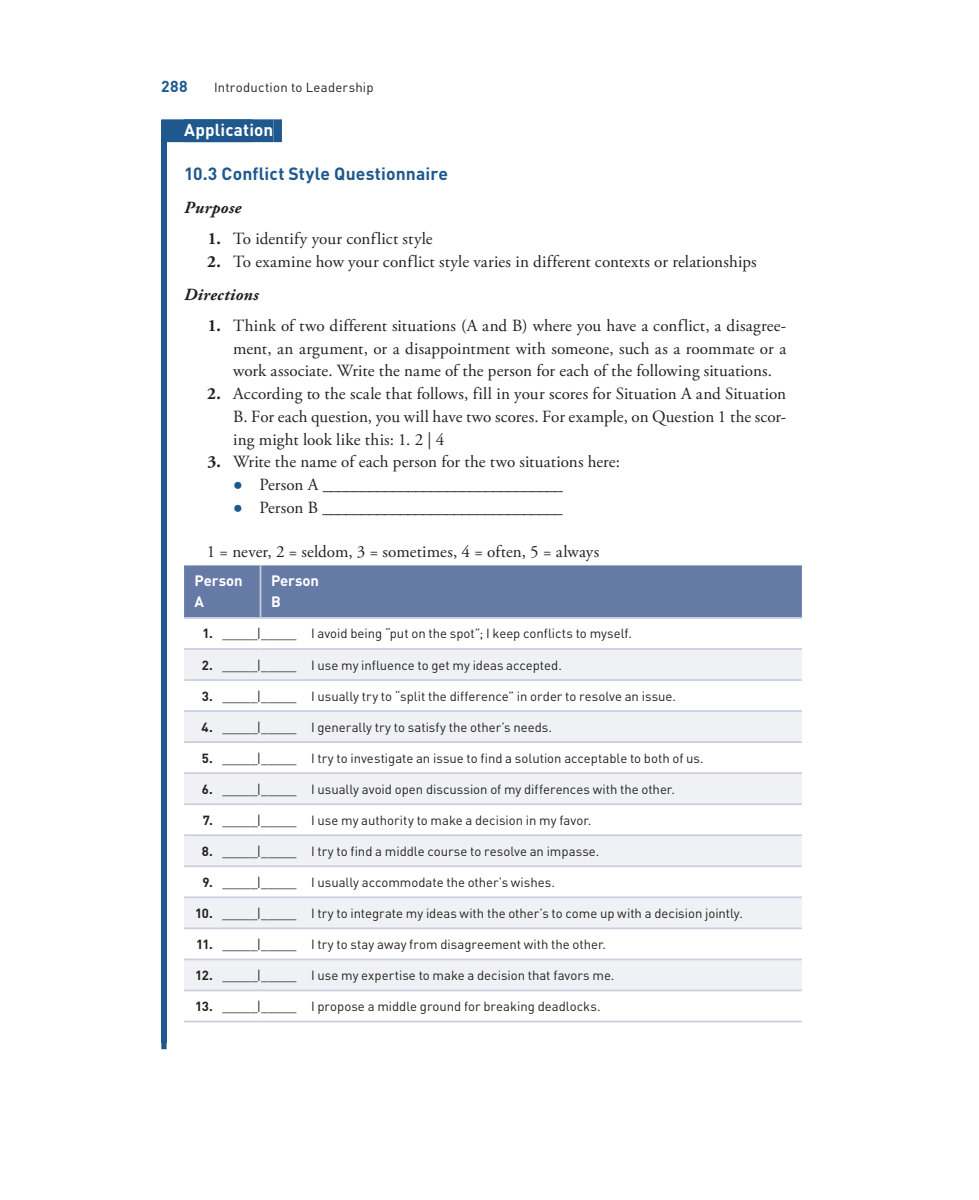
<style>
.page{position:relative;width:979px;height:1200px;background:#fff}
.page>*{position:absolute;margin:0;border:0;box-sizing:border-box;transform-origin:0 0}
.t1{font:700 17.5px "DIN Pro";letter-spacing:.01em;color:#1e588d}
.t2{font:17.15px/22.8px "Adobe Garamond Pro";letter-spacing:.005em;color:#231f20;text-align:justify}
.t3{font:700 17.15px "DIN Pro";letter-spacing:.01em;color:#fff}
.t4{font:italic 700 17.15px "Adobe Garamond Pro";letter-spacing:.015em;color:#231f20}
.t5{font:700 15.75px "DIN Pro";color:#1e588d}
.t6{font:700 14.88px/21px "DIN Pro";letter-spacing:-.005em;color:#fff}
.t7{font:13.12px "DIN Pro";color:#231f20}
.t8{font:13.12px "DIN Pro";letter-spacing:.02em;color:#231f20}
.s1{font-weight:700}
.s2{font-weight:700;font-style:italic}
.s3{font-family:"STIX General";font-size:18.38px;color:#1e588d}
</style>
<div class="page">
<div style="left:161px;top:119px;width:91px;height:23px;background:#1e588d"></div>
<div style="left:184px;top:119px;width:89px;height:23px;background:#1e588d"></div>
<div style="left:273px;top:119px;width:9px;height:23px;background:#1e588d"></div>
<div style="left:161px;top:140px;width:6px;height:62px;background:#1e588d"></div>
<div style="left:161px;top:175px;width:6px;height:56px;background:#1e588d"></div>
<div style="left:184px;top:565px;width:618px;height:52px;background:#667aa6"></div>
<svg style="left:184px;top:618px;width:618px;height:374px"></svg>
<svg style="left:184px;top:650px;width:618px;height:339px;fill:#eff1f5"></svg>
<hr style="left:260px;top:565px;width:1px;height:52px;background:#cacedf">
<hr style="left:184px;top:648px;width:76px;height:2px;background:#cacedf">
<hr style="left:260px;top:648px;width:542px;height:2px;background:#cacedf">
<hr style="left:184px;top:679px;width:76px;height:2px;background:#cacedf">
<hr style="left:260px;top:679px;width:542px;height:2px;background:#cacedf">
<hr style="left:184px;top:710px;width:76px;height:2px;background:#cacedf">
<hr style="left:260px;top:710px;width:542px;height:2px;background:#cacedf">
<hr style="left:184px;top:741px;width:76px;height:2px;background:#cacedf">
<hr style="left:260px;top:741px;width:542px;height:2px;background:#cacedf">
<hr style="left:184px;top:772px;width:76px;height:2px;background:#cacedf">
<hr style="left:260px;top:772px;width:542px;height:2px;background:#cacedf">
<hr style="left:184px;top:803px;width:76px;height:2px;background:#cacedf">
<hr style="left:260px;top:803px;width:542px;height:2px;background:#cacedf">
<hr style="left:184px;top:834px;width:76px;height:2px;background:#cacedf">
<hr style="left:260px;top:834px;width:542px;height:2px;background:#cacedf">
<hr style="left:184px;top:865px;width:76px;height:2px;background:#cacedf">
<hr style="left:260px;top:865px;width:542px;height:2px;background:#cacedf">
<hr style="left:184px;top:896px;width:76px;height:2px;background:#cacedf">
<hr style="left:260px;top:896px;width:542px;height:2px;background:#cacedf">
<hr style="left:184px;top:927px;width:76px;height:2px;background:#cacedf">
<hr style="left:260px;top:927px;width:542px;height:2px;background:#cacedf">
<hr style="left:184px;top:958px;width:76px;height:2px;background:#cacedf">
<hr style="left:260px;top:958px;width:542px;height:2px;background:#cacedf">
<hr style="left:184px;top:989px;width:76px;height:2px;background:#cacedf">
<hr style="left:260px;top:989px;width:542px;height:2px;background:#cacedf">
<hr style="left:184px;top:1020px;width:76px;height:2px;background:#cacedf">
<hr style="left:260px;top:1020px;width:542px;height:2px;background:#cacedf">
<hr style="left:184px;top:617px;width:76px;height:1px;background:#cacedf">
<hr style="left:260px;top:617px;width:542px;height:1px;background:#cacedf">
<div style="left:161px;top:222px;width:6px;height:827px;background:#1e588d"></div>
<p class="t5" style="left:161px;top:73px;width:28px">288</p>
<p class="t8" style="left:214px;top:77px;width:161px">Introduction to Leadership</p>
<h2 class="t3" style="left:184px;top:116px;width:91px">Application</h2>
<h1 class="t1" style="left:184px;top:159px;width:265px">10.3 Conflict Style Questionnaire</h1>
<h2 class="t4" style="left:184px;top:198px;width:59px">Purpose</h2>
<h2 class="t2" style="left:208px;top:228px;width:226px"><span class="s1">1.</span> To identify your conflict style</h2>
<h2 class="t2" style="left:184px;top:245px;width:574px;line-height:33.2px;text-indent:23px"><span class="s1">2.</span> To examine how your conflict style varies in different contexts or relationships<br><span class="s2">Directions</span></h2>
<p class="t2" style="left:233px;top:314px;width:555px;text-indent:-25px"><span class="s1">1.</span> Think of two different situations (A and B) where you have a conflict, a disagree&shy;ment, an argument, or a disappointment with someone, such as a roommate or a work associate. Write the name of the person for each of the following situations.</p>
<h2 class="t2" style="left:233px;top:383px;width:555px;text-indent:-26px"><span class="s1">2.</span> According to the scale that follows, fill in your scores for Situation A and Situation B. For each question, you will have two scores. For example, on Question 1 the scor&shy;ing might look like this: 1. 2 | 4</h2>
<h2 class="t2" style="left:207px;top:451px;width:414px"><span class="s1">3.</span> Write the name of each person for the two situations here:</h2>
<h2 class="t2" style="left:233px;top:474px;width:331px"><span class="s3">•</span> Person A _______________________________</h2>
<h2 class="t2" style="left:233px;top:496px;width:331px"><span class="s3">•</span> Person B _______________________________</h2>
<h2 class="t2" style="left:207px;top:540px;width:394px">1 = never, 2 = seldom, 3 = sometimes, 4 = often, 5 = always</h2>
<p class="t6" style="left:195px;top:568px;width:50px">Person<br>A</p>
<p class="t6" style="left:271px;top:568px;width:50px">Person<br>B</p>
<p class="t7" style="left:202px;top:623px;width:431px"><span class="s1">1.</span> _____|_____ I avoid being “put on the spot”; I keep conflicts to myself.</p>
<p class="t7" style="left:202px;top:654px;width:362px"><span class="s1">2.</span> _____|_____ I use my influence to get my ideas accepted.</p>
<p class="t7" style="left:202px;top:685px;width:476px"><span class="s1">3.</span> _____|_____ I usually try to “split the difference” in order to resolve an issue.</p>
<p class="t7" style="left:202px;top:716px;width:352px"><span class="s1">4.</span> _____|_____ I generally try to satisfy the other’s needs.</p>
<p class="t7" style="left:202px;top:747px;width:503px"><span class="s1">5.</span> _____|_____ I try to investigate an issue to find a solution acceptable to both of us.</p>
<p class="t7" style="left:202px;top:778px;width:475px"><span class="s1">6.</span> _____|_____ I usually avoid open discussion of my differences with the other.</p>
<p class="t7" style="left:203px;top:809px;width:390px"><span class="s1">7.</span> _____|_____ I use my authority to make a decision in my favor.</p>
<p class="t7" style="left:202px;top:840px;width:399px"><span class="s1">8.</span> _____|_____ I try to find a middle course to resolve an impasse.</p>
<p class="t7" style="left:203px;top:871px;width:354px"><span class="s1">9.</span> _____|_____ I usually accommodate the other’s wishes.</p>
<p class="t7" style="left:195px;top:902px;width:549px"><span class="s1">10.</span> _____|_____ I try to integrate my ideas with the other’s to come up with a decision jointly.</p>
<p class="t7" style="left:196px;top:933px;width:411px"><span class="s1">11.</span> _____|_____ I try to stay away from disagreement with the other.</p>
<p class="t7" style="left:195px;top:964px;width:421px"><span class="s1">12.</span> _____|_____ I use my expertise to make a decision that favors me.</p>
<p class="t7" style="left:195px;top:995px;width:407px"><span class="s1">13.</span> _____|_____ I propose a middle ground for breaking deadlocks.</p>
</div>
